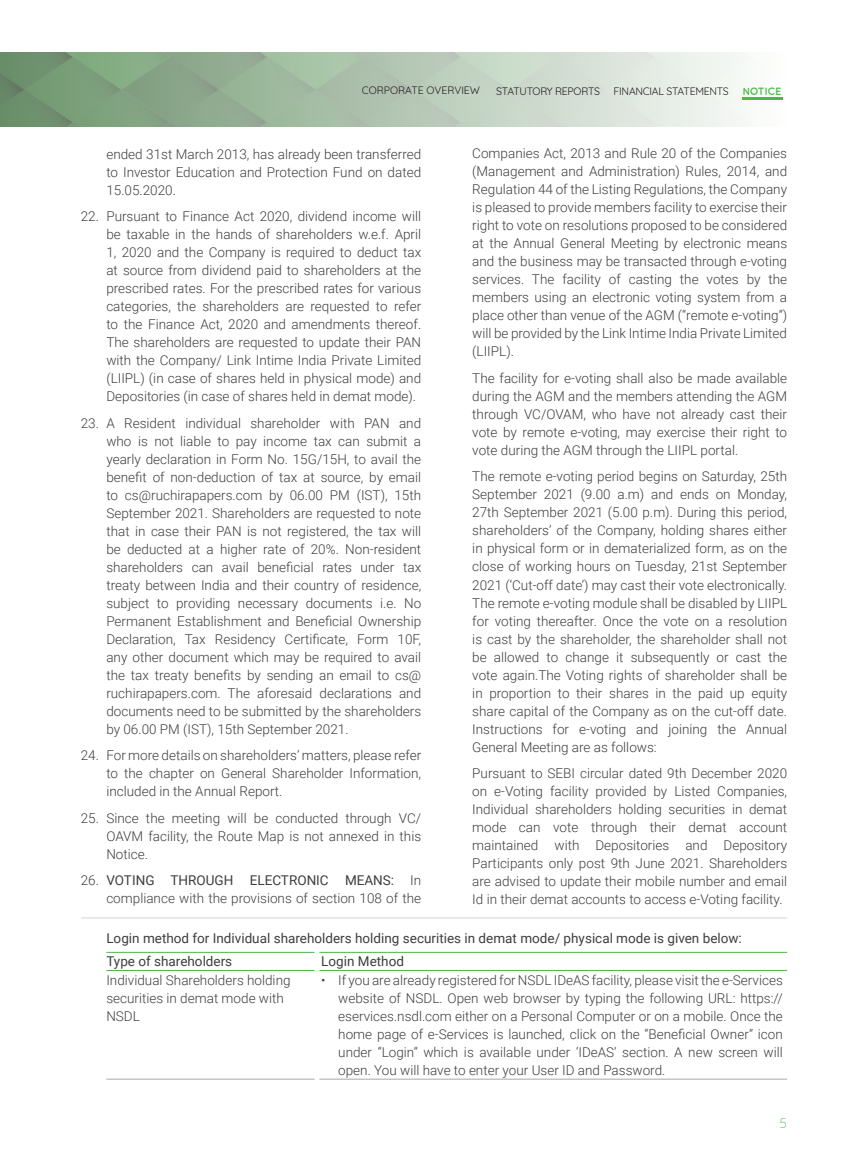
<style>
.page{position:relative;width:851px;height:1170px;background:#fff}
.page>*{position:absolute;margin:0;border:0;box-sizing:border-box;transform-origin:0 0}
.t1{font:300 13.5px/18px "Roboto";color:#3e3e3f;text-align:justify}
.t2{font:13.5px/22.8px "Roboto";color:#3e3e3f}
.t3{font:300 13.5px "Quicksand";color:#4cb848}
.t4{font:10.5px "Quicksand";letter-spacing:-.025em;color:#231f20}
.t5{font:10.5px "Quicksand";color:#231f20}
.t6{font:700 10.5px "Quicksand";letter-spacing:-.025em;color:#4cb848}
.s1{font-weight:400}
</style>
<div class="page">
<img style="left:0;top:52px;width:783px;height:75px">
<hr style="left:741px;top:97px;width:41px;height:2px;background:#4cb848">
<hr style="left:81px;top:917px;width:706px;height:1px;background:#a8a9ad">
<hr style="left:106px;top:951px;width:209px;height:1px;background:#4cb848">
<hr style="left:319px;top:951px;width:468px;height:1px;background:#4cb848">
<hr style="left:106px;top:970px;width:209px;height:1px;background:#4cb848">
<hr style="left:319px;top:970px;width:468px;height:1px;background:#4cb848">
<hr style="left:106px;top:1078px;width:209px;height:1px;background:#a8a9ad">
<hr style="left:319px;top:1078px;width:468px;height:1px;background:#a8a9ad">
<p class="t5" style="left:362px;top:82px;width:120px">CORPORATE OVERVIEW</p>
<p class="t4" style="left:496px;top:83px;width:105px">STATUTORY REPORTS</p>
<p class="t4" style="left:613px;top:83px;width:117px">FINANCIAL STATEMENTS</p>
<p class="t6" style="left:742px;top:85px;width:40px">NOTICE</p>
<p class="t1" style="left:472px;top:144px;width:316px">Companies Act, 2013 and Rule 20 of the Companies (Management and Administration) Rules, 2014, and Regulation 44 of the Listing Regulations, the Company is pleased to provide members facility to exercise their right to vote on resolutions proposed to be considered at the Annual General Meeting by electronic means and the business may be transacted through e-voting services. The facility of casting the votes by the members using an electronic voting system from a place other than venue of the AGM (“remote e-voting”) will be provided by the Link Intime India Private Limited (LIIPL).</p>
<p class="t1" style="left:472px;top:368px;width:316px">The facility for e-voting shall also be made available during the AGM and the members attending the AGM through VC/OVAM, who have not already cast their vote by remote e-voting, may exercise their right to vote during the AGM through the LIIPL portal.</p>
<p class="t1" style="left:472px;top:467px;width:316px">The remote e-voting period begins on Saturday, 25th September 2021 (9.00 a.m) and ends on Monday, 27th September 2021 (5.00 p.m). During this period, shareholders’ of the Company, holding shares either in physical form or in dematerialized form, as on the close of working hours on Tuesday, 21st September 2021 (‘Cut-off date’) may cast their vote electronically.<br>The remote e-voting module shall be disabled by LIIPL for voting thereafter. Once the vote on a resolution is cast by the shareholder, the shareholder shall not be allowed to change it subsequently or cast the vote again.The Voting rights of shareholder shall be in proportion to their shares in the paid up equity share capital of the Company as on the cut-off date.<br>Instructions for e-voting and joining the Annual General Meeting are as follows:</p>
<p class="t1" style="left:472px;top:763px;width:316px">Pursuant to SEBI circular dated 9th December 2020 on e-Voting facility provided by Listed Companies, Individual shareholders holding securities in demat mode can vote through their demat account maintained with Depositories and Depository Participants only post 9th June 2021. Shareholders are advised to update their mobile number and email Id in their demat accounts to access e-Voting facility.</p>
<p class="t2" style="left:106px;top:926px;width:637px">Login method for Individual shareholders holding securities in demat mode/ physical mode is given below:<br>Type of shareholders</p>
<p class="t1" style="left:106px;top:144px;width:316px">ended 31st March 2013, has already been transferred to Investor Education and Protection Fund on dated 15.05.2020.</p>
<p class="t1" style="left:106px;top:207px;width:316px;text-indent:-26px">22. Pursuant to Finance Act 2020, dividend income will be taxable in the hands of shareholders w.e.f. April 1, 2020 and the Company is required to deduct tax at source from dividend paid to shareholders at the prescribed rates. For the prescribed rates for various categories, the shareholders are requested to refer to the Finance Act, 2020 and amendments thereof.<br>The shareholders are requested to update their PAN with the Company/ Link Intime India Private Limited (LIIPL) (in case of shares held in physical mode) and Depositories (in case of shares held in demat mode).</p>
<p class="t1" style="left:106px;top:413px;width:316px;text-indent:-26px">23. A Resident individual shareholder with PAN and who is not liable to pay income tax can submit a yearly declaration in Form No. 15G/15H, to avail the benefit of non-deduction of tax at source, by email to cs@ruchirapapers.com by 06.00 PM (IST), 15th September 2021. Shareholders are requested to note that in case their PAN is not registered, the tax will be deducted at a higher rate of 20%. Non-resident shareholders can avail beneficial rates under tax treaty between India and their country of residence, subject to providing necessary documents i.e. No Permanent Establishment and Beneficial Ownership Declaration, Tax Residency Certificate, Form 10F, any other document which may be required to avail the tax treaty benefits by sending an email to cs@ ruchirapapers.com. The aforesaid declarations and documents need to be submitted by the shareholders by 06.00 PM (IST), 15th September 2021.</p>
<p class="t1" style="left:106px;top:745px;width:316px;text-indent:-26px">24. For more details on shareholders’ matters, please refer to the chapter on General Shareholder Information, included in the Annual Report.</p>
<p class="t1" style="left:106px;top:808px;width:316px;text-indent:-26px">25. Since the meeting will be conducted through VC/ OAVM facility, the Route Map is not annexed in this Notice.</p>
<p class="t1" style="left:81px;top:870px;width:342px;text-align:right">26. <span class="s1">VOTING THROUGH ELECTRONIC MEANS:</span> In compliance with the provisions of section 108 of the</p>
<p class="t2" style="left:321px;top:949px;width:84px">Login Method</p>
<p class="t1" style="left:106px;top:970px;width:186px;text-align:left">Individual Shareholders holding securities in demat mode with<br>NSDL</p>
<p class="t1" style="left:338px;top:970px;width:446px;text-indent:-17px">• If you are already registered for NSDL IDeAS facility, please visit the e-Services website of NSDL. Open web browser by typing the following URL: https:// eservices.nsdl.com either on a Personal Computer or on a mobile. Once the home page of e-Services is launched, click on the “Beneficial Owner” icon under “Login” which is available under ‘IDeAS’ section. A new screen will open. You will have to enter your User ID and Password.</p>
<p class="t3" style="left:779px;top:1112px;width:9px">5</p>
</div>
